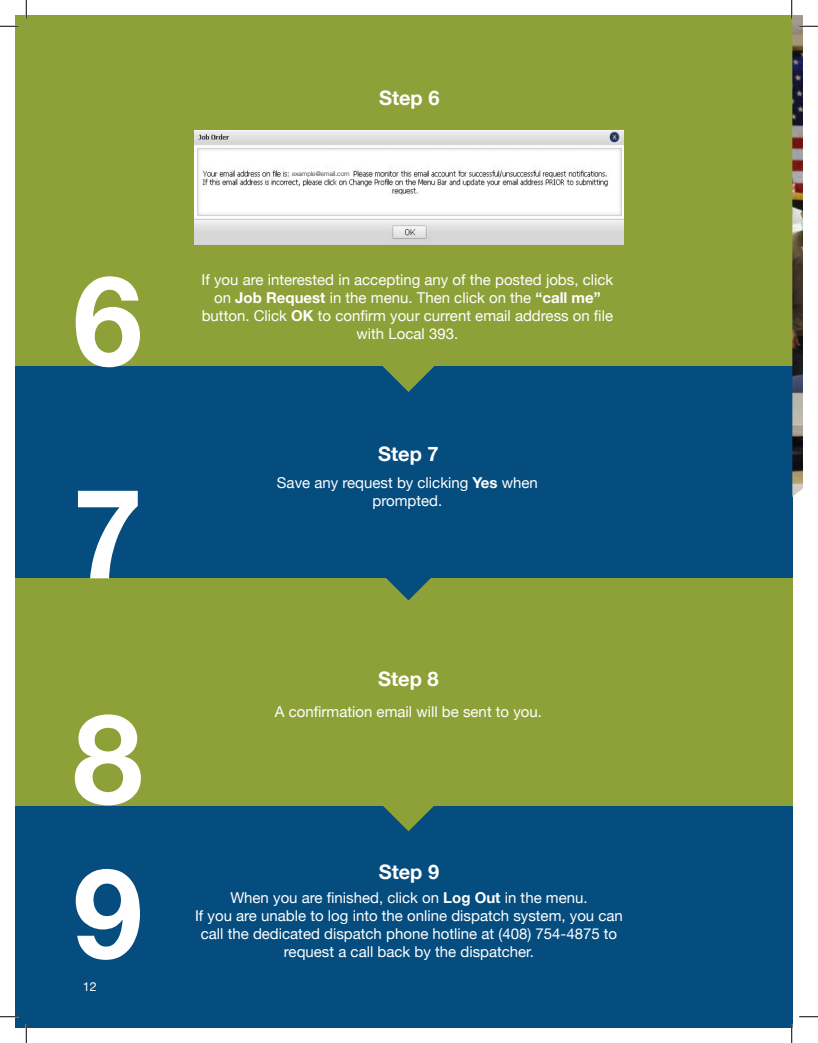
<style>
.page{position:relative;width:818px;height:1043px;background:#fff}
.page>*{position:absolute;margin:0;border:0;box-sizing:border-box;transform-origin:0 0}
.t1{font:700 125px/154.4px "Helvetica Neue";color:#fff}
.t2{font:700 20px "Helvetica Neue";color:#fff}
.t3{font:15px/18px "Helvetica Neue";color:#fff;text-align:center}
.t4{font:12.5px "Helvetica Neue";color:#fff}
.t5{font:300 6.5px "Helvetica Neue";color:#231f20}
.s1{font-weight:700}
</style>
<div class="page">
<div style="left:15px;top:15px;width:777px;height:351px;background:#8ea139"></div>
<div style="left:15px;top:366px;width:777px;height:212px;background:#054c7f"></div>
<div style="left:15px;top:805px;width:777px;height:223px;background:#054c7f"></div>
<div style="left:15px;top:578px;width:777px;height:227px;background:#8ea139"></div>
<img style="left:194px;top:131px;width:429px;height:114px">
<svg style="left:382px;top:366px;width:53px;height:26px"></svg>
<svg style="left:382px;top:805px;width:53px;height:26px"></svg>
<svg style="left:386px;top:578px;width:45px;height:22px"></svg>
<img style="left:792px;top:15px;width:10px;height:482px">
<div style="left:291px;top:170px;width:60px;height:9px;background:#fff"></div>
<svg style="left:0;top:25px;width:19px;height:2px"></svg>
<svg style="left:799px;top:25px;width:19px;height:2px"></svg>
<svg style="left:0;top:1015px;width:19px;height:2px"></svg>
<svg style="left:799px;top:1016px;width:19px;height:1px"></svg>
<svg style="left:25px;top:0;width:2px;height:19px"></svg>
<svg style="left:25px;top:1024px;width:2px;height:18px"></svg>
<svg style="left:791px;top:0;width:1px;height:19px"></svg>
<svg style="left:790px;top:1024px;width:2px;height:18px"></svg>
<h1 class="t1" style="left:73px;top:241px;width:71px">6</h1>
<h1 class="t1" style="left:73px;top:454px;width:71px">7</h1>
<h1 class="t1" style="left:73px;top:679px;width:71px">8<br>9</h1>
<p class="t4" style="left:83px;top:978px;width:15px">12</p>
<p class="t5" style="left:292px;top:170px;width:59px">example@email.com</p>
<h2 class="t2" style="left:379px;top:86px;width:62px">Step 6</h2>
<p class="t3" style="left:201px;top:270px;width:413px">If you are interested in accepting any of the posted jobs, click on <span class="s1">Job Request</span> in the menu. Then click on the <span class="s1">“call me” </span>button. Click <span class="s1">OK</span> to confirm your current email address on file with Local 393.</p>
<h2 class="t2" style="left:378px;top:441px;width:62px">Step 7</h2>
<p class="t3" style="left:277px;top:473px;width:262px">Save any request by clicking <span class="s1">Yes</span> when prompted.</p>
<h2 class="t2" style="left:378px;top:666px;width:62px">Step 8</h2>
<p class="t3" style="left:275px;top:702px;width:268px">A confirmation email will be sent to you.</p>
<h2 class="t2" style="left:379px;top:859px;width:62px">Step 9</h2>
<p class="t3" style="left:195px;top:888px;width:429px">When you are finished, click on <span class="s1">Log Out</span> in the menu.<br>If you are unable to log into the online dispatch system, you can call the dedicated dispatch phone hotline at (408) 754-4875 to request a call back by the dispatcher.</p>
</div>
